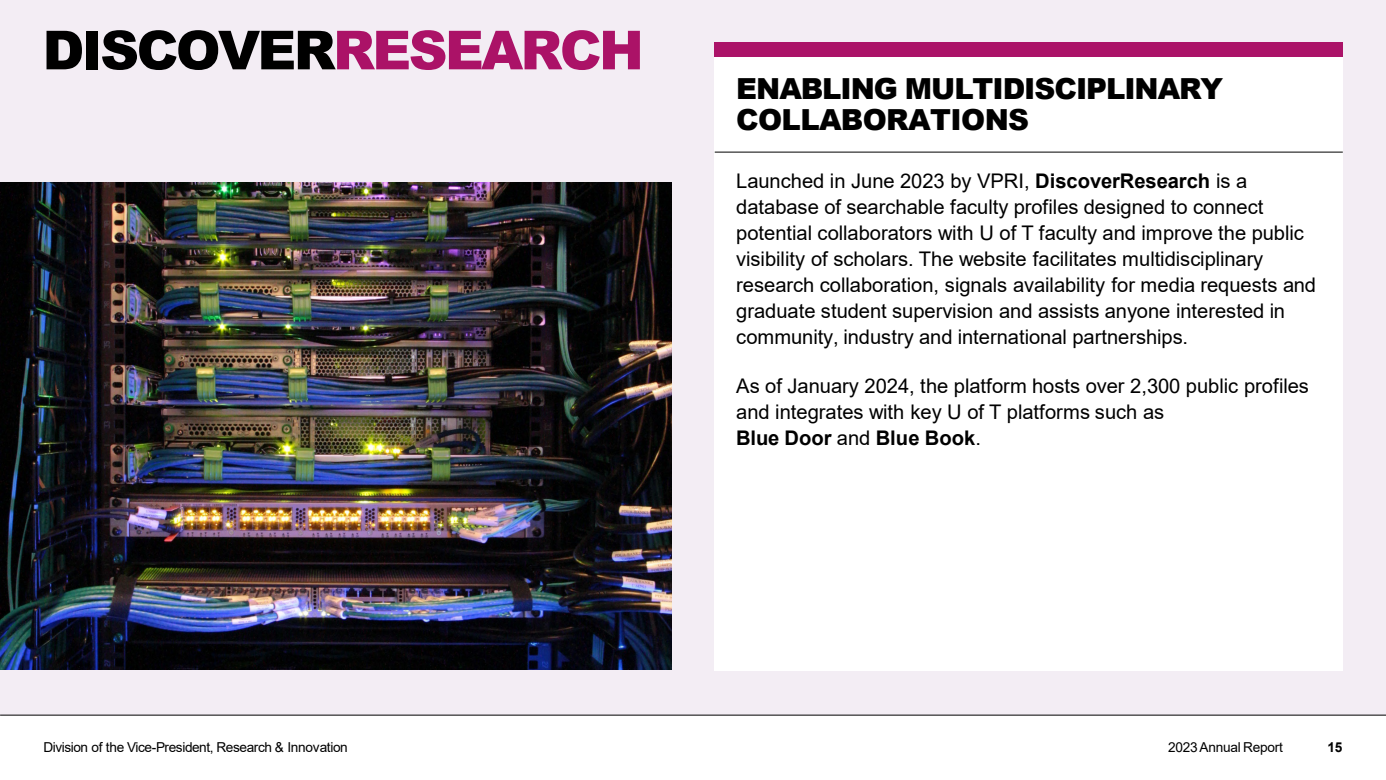
<style>
.page{position:relative;width:1386px;height:780px;background:#fff}
.page>*{position:absolute;margin:0;border:0;box-sizing:border-box;transform-origin:0 0}
.t1{font:900 53.73px "Arial";letter-spacing:-.045em;color:#000}
.t2{font:900 28.96px/30.4px "Arial";letter-spacing:-.035em;color:#000}
.t3{font:20.12px/26.1px "Arial";letter-spacing:-.005em;color:#000}
.t4{font:13.65px "Arial";letter-spacing:-.025em;color:#000}
.t5{font:700 13.65px "Arial";color:#000}
.s1{color:#ab1267}
.s2{font-weight:700}
</style>
<div class="page">
<div style="left:0;top:0;width:1385px;height:714px;background:#f3edf4"></div>
<div style="left:714px;top:57px;width:628px;height:613px;background:#fff"></div>
<div style="left:714px;top:43px;width:628px;height:14px;background:#ab1368"></div>
<img style="left:0;top:182px;width:671px;height:487px">
<hr style="left:0;top:714px;width:1385px;height:1px;background:#000">
<hr style="left:714px;top:152px;width:628px;height:1px;background:#000">
<h1 class="t1" style="left:42px;top:11px;width:603px">DISCOVER<span class="s1">RESEARCH</span></h1>
<p class="t2" style="left:736px;top:72px;width:488px">ENABLING MULTIDISCIPLINARY<br>COLLABORATIONS</p>
<p class="t3" style="left:736px;top:167px;width:581px">Launched in June 2023 by VPRI, <span class="s2">DiscoverResearch</span> is a database of searchable faculty profiles designed to connect potential collaborators with U of T faculty and improve the public visibility of scholars. The website facilitates multidisciplinary research collaboration, signals availability for media requests and graduate student supervision and assists anyone interested in community, industry and international partnerships.</p>
<p class="t3" style="left:736px;top:372px;width:574px">As of January 2024, the platform hosts over 2,300 public profiles and integrates with key U of T platforms such as<br><span class="s2">Blue Door</span> and <span class="s2">Blue Book</span>.</p>
<p class="t4" style="left:43px;top:737px;width:306px">Division of the Vice-President, Research &amp; Innovation</p>
<p class="t4" style="left:1167px;top:737px;width:116px">2023 Annual Report</p>
<p class="t5" style="left:1327px;top:736px;width:16px">15</p>
</div>
